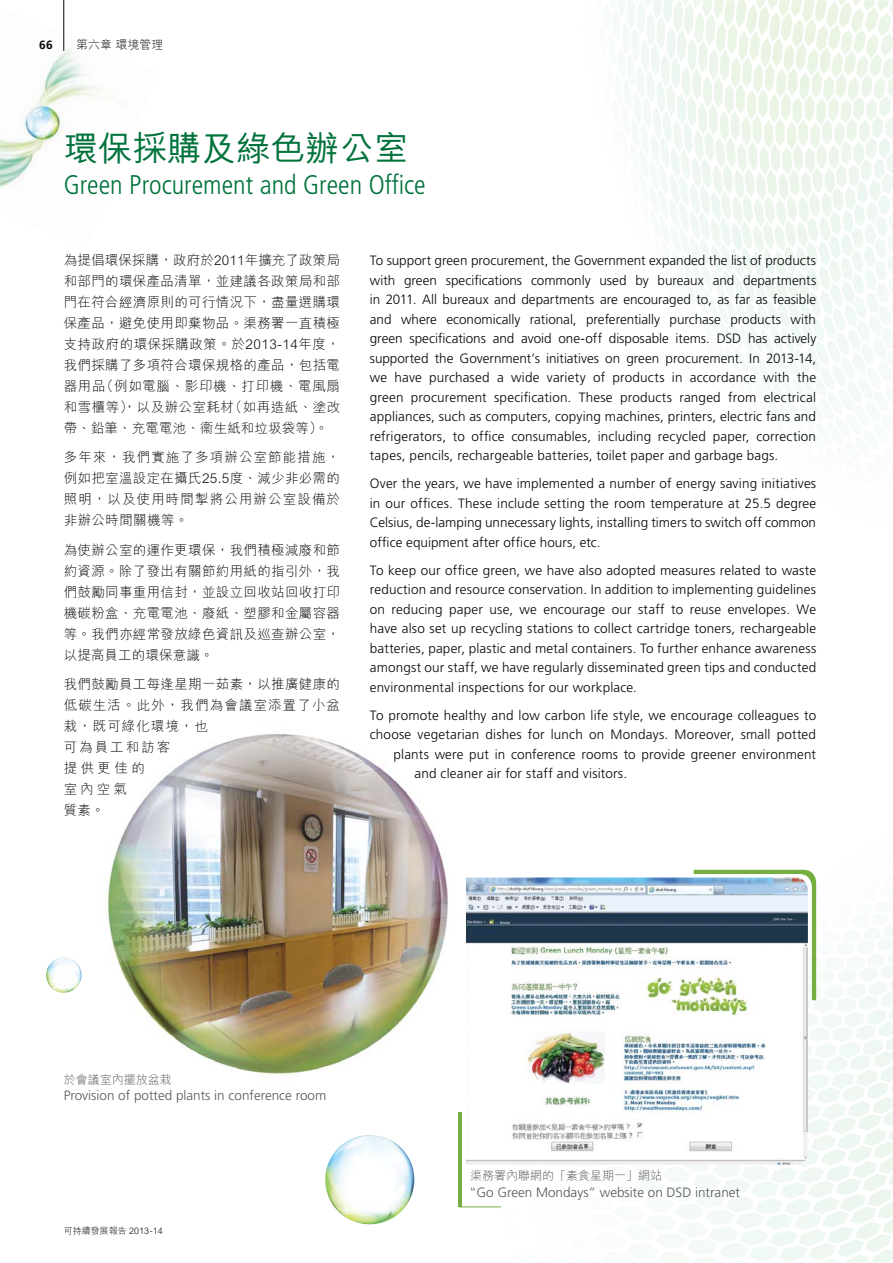
<style>
.page{position:relative;width:893px;height:1263px;background:#fff}
.page>*{position:absolute;margin:0;border:0;box-sizing:border-box;transform-origin:0 0}
.t1{font:34.5px "M Hei HK Medium SC700 E Ten B5 H";color:#00723b}
.t2{font:300 condensed 27px "Frutiger";color:#00723b}
.t3{font:300 13.5px/19.5px "Frutiger";letter-spacing:.01em;color:#040809;text-align:justify}
.t4{font:13.5px/21px "M Hei HK Light E Ten B5 H";letter-spacing:.025em;color:#040809;text-align:justify}
.t5{font:300 13.5px "Frutiger";color:#58595b}
.t6{font:13.5px/21px "M Hei HK Light E Ten B5 H";letter-spacing:.08em;color:#040809}
.t7{font:12px "M Hei HK Light E Ten B5 H";color:#58595b}
.t8{font:12px "M Hei HK Light SC700 E Ten B5 H";color:#040809}
.t9{font:700 12px "Frutiger";color:#040809}
.t10{font:9px "M Hei HK Light E Ten B5 H";color:#040809}
.s1{font-style:italic}
</style>
<div class="page">
<img style="left:649px;top:869px;width:157px;height:9px">
<img style="left:641px;top:129px;width:235px;height:47px">
<img style="left:622px;top:30px;width:269px;height:20px">
<img style="left:623px;top:0;width:270px;height:30px">
<img style="left:0;top:7px;width:106px;height:182px">
<hr style="left:64px;top:0;width:1px;height:51px;background:#040809">
<img style="left:107px;top:734px;width:361px;height:340px">
<img style="left:46px;top:957px;width:35px;height:36px;border-radius:50%">
<img style="left:325px;top:1135px;width:89px;height:89px;border-radius:50%">
<img style="left:466px;top:878px;width:342px;height:287px">
<svg style="left:694px;top:870px;width:122px;height:130px"></svg>
<hr style="left:458px;top:1113px;width:4px;height:94px;background:#75af42">
<hr style="left:458px;top:1207px;width:43px;height:1px;background:#75af42">
<p class="t9" style="left:39px;top:40px;width:15px">66</p>
<p class="t8" style="left:76px;top:40px;width:89px">第六章 環境管理</p>
<h1 class="t1" style="left:64px;top:135px;width:346px">環保採購及綠色辦公室</h1>
<h2 class="t2" style="left:64px;top:174px;width:363px">Green Procurement and Green Office</h2>
<p class="t4" style="left:64px;top:251px;width:278px">為提倡環保採購，政府於2011年擴充了政策局和部門的環保產品清單，並建議各政策局和部門在符合經濟原則的可行情況下，盡量選購環保產品，避免使用即棄物品。渠務署一直積極支持政府的環保採購政策。於2013-14年度，我們採購了多項符合環保規格的產品，包括電器用品（例如電腦、影印機、打印機、電風扇和雪櫃等），以及辦公室耗材（如再造紙、塗改帶、鉛筆、充電電池、衞生紙和垃圾袋等）。</p>
<p class="t4" style="left:64px;top:448px;width:278px">多年來，我們實施了多項辦公室節能措施，例如把室溫設定在攝氏25.5度、減少非必需的照明，以及使用時間掣將公用辦公室設備於非辦公時間關機等。</p>
<p class="t4" style="left:64px;top:541px;width:278px">為使辦公室的運作更環保，我們積極減廢和節約資源。除了發出有關節約用紙的指引外，我們鼓勵同事重用信封，並設立回收站回收打印機碳粉盒、充電電池、廢紙、塑膠和金屬容器等。我們亦經常發放綠色資訊及巡查辦公室，以提高員工的環保意識。</p>
<p class="t6" style="left:64px;top:675px;width:278px">我們鼓勵員工每逢星期一茹素，以推廣健康的低碳生活。此外，我們為會議室添置了小盆栽，既可綠化環境，也<br>可為員工和訪客<br>提供更佳的<br>室內空氣<br>質素。</p>
<p class="t3" style="left:370px;top:252px;width:448px">To support green procurement, the Government expanded the list of products with green specifications commonly used by bureaux and departments in 2011. All bureaux and departments are encouraged to, as far as feasible and where economically rational, preferentially purchase products with green specifications and avoid one-off disposable items. DSD has actively supported the Government’s initiatives on green procurement. In 2013-14, we have purchased a wide variety of products in accordance with the green procurement specification. These products ranged from electrical appliances, such as computers, copying machines, printers, electric fans and refrigerators, to office consumables, including recycled paper, correction tapes, pencils, rechargeable batteries, toilet paper and garbage bags.</p>
<p class="t3" style="left:370px;top:475px;width:448px">Over the years, we have implemented a number of energy saving initiatives in our offices. These include setting the room temperature at 25.5 degree Celsius, de-lamping unnecessary lights, installing timers to switch off common office equipment after office hours, etc.</p>
<p class="t3" style="left:370px;top:561px;width:448px">To keep our office green, we have also adopted measures related to waste reduction and resource conservation. In addition to implementing guidelines on reducing paper use, we encourage our staff to reuse envelopes. We have also set up recycling stations to collect cartridge toners, rechargeable batteries, paper, plastic and metal containers. To further enhance awareness amongst our staff, we have regularly disseminated green tips and conducted environmental inspections for our workplace.</p>
<p class="t3" style="left:370px;top:706px;width:448px">To promote healthy and low carbon life style, we encourage colleagues to</p>
<p class="t3" style="left:370px;top:726px;width:448px">choose vegetarian dishes for lunch on Mondays. Moreover, small potted</p>
<p class="t3" style="left:394px;top:745px;width:424px">plants were put in conference rooms to provide greener environment</p>
<p class="t3" style="left:415px;top:765px;width:214px">and cleaner air for staff and visitors.</p>
<p class="t7" style="left:64px;top:1075px;width:109px">於會議室內擺放盆栽</p>
<p class="t5" style="left:64px;top:1090px;width:264px">Provision of potted plants in conference room</p>
<p class="t10" style="left:64px;top:1227px;width:101px">可持續發展報告 2013-14</p>
<p class="t7" style="left:470px;top:1171px;width:193px">渠務署內聯網的「素食星期一」網站</p>
<p class="t5" style="left:474px;top:1187px;width:268px"><span class="s1">“</span>Go Green Mondays” website on DSD intranet</p>
</div>
